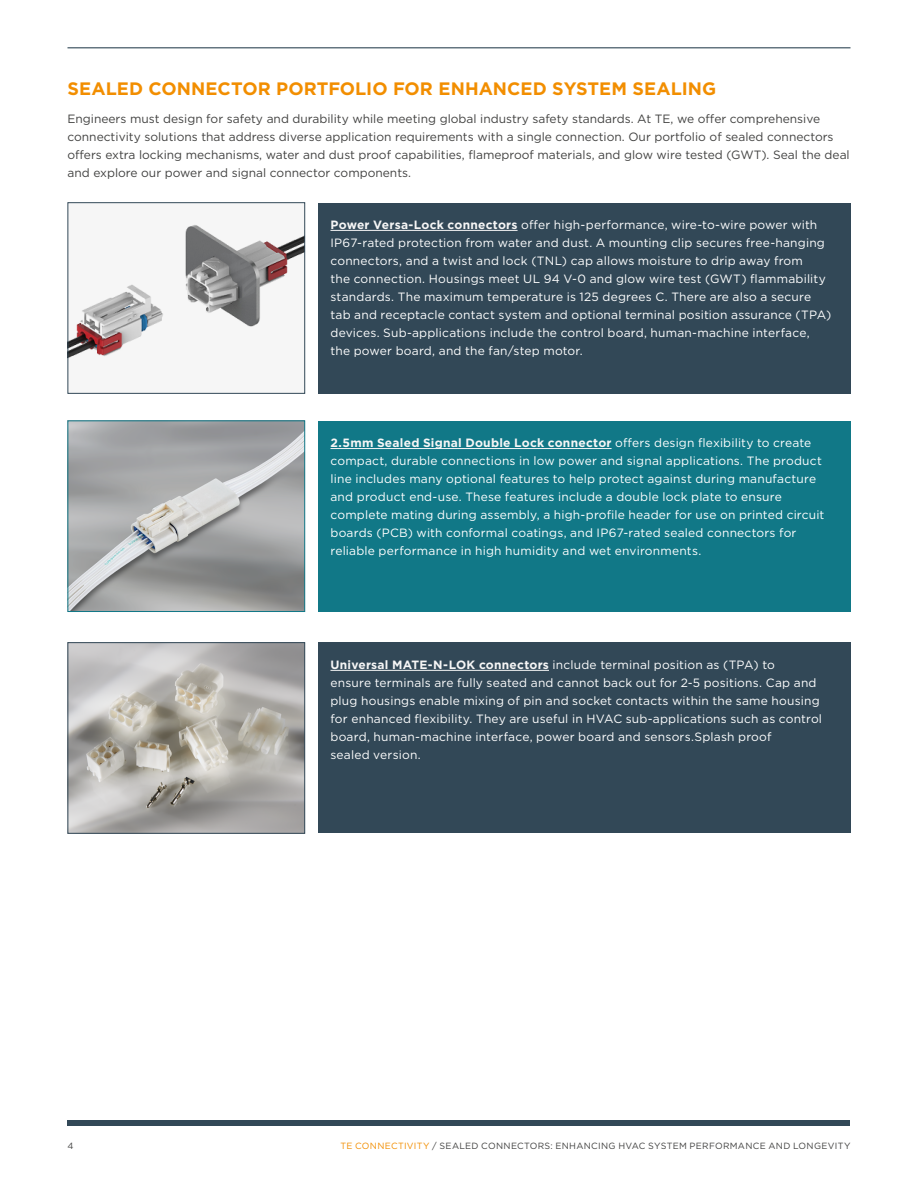
<style>
.page{position:relative;width:918px;height:1188px;background:#fff}
.page>*{position:absolute;margin:0;border:0;box-sizing:border-box;transform-origin:0 0}
.t1{font:700 18px "Gotham";letter-spacing:.005em;color:#f28e00}
.t2{font:12px/18px "Gotham";letter-spacing:.015em;color:#fff}
.t3{font:12px/18px "Gotham";color:#424241}
.t4{font:9px "Gotham";letter-spacing:.03em;color:#424241}
.s1{font-weight:700;color:#f6f6f6}
.s2{color:#f28e00}
</style>
<div class="page">
<hr style="left:68px;top:47px;width:782px;height:1px;background:#324857">
<div style="left:68px;top:1120px;width:782px;height:6px;background:#324857"></div>
<img style="left:70px;top:224px;width:233px;height:134px">
<div style="left:68px;top:202px;width:237px;height:192px;border:1px solid #324857"></div>
<img style="left:70px;top:422px;width:233px;height:188px">
<div style="left:68px;top:420px;width:237px;height:192px;border:1px solid #117887"></div>
<img style="left:70px;top:644px;width:233px;height:188px">
<div style="left:68px;top:642px;width:237px;height:192px;border:1px solid #324857"></div>
<div style="left:318px;top:203px;width:532px;height:190px;background:#324857"></div>
<div style="left:318px;top:421px;width:532px;height:191px;background:#117887"></div>
<div style="left:318px;top:643px;width:532px;height:190px;background:#324857"></div>
<hr style="left:330px;top:230px;width:188px;height:1px;background:#f6f6f6">
<hr style="left:330px;top:448px;width:282px;height:1px;background:#f6f6f6">
<hr style="left:330px;top:670px;width:219px;height:1px;background:#f6f6f6">
<h1 class="t1" style="left:68px;top:77px;width:650px">SEALED CONNECTOR PORTFOLIO FOR ENHANCED SYSTEM SEALING</h1>
<p class="t3" style="left:68px;top:110px;width:784px">Engineers must design for safety and durability while meeting global industry safety standards. At TE, we offer comprehensive connectivity solutions that address diverse application requirements with a single connection. Our portfolio of sealed connectors offers extra locking mechanisms, water and dust proof capabilities, flameproof materials, and glow wire tested (GWT). Seal the deal and explore our power and signal connector components.</p>
<p class="t2" style="left:330px;top:216px;width:502px"><span class="s1">Power Versa-Lock connectors</span> offer high-performance, wire-to-wire power with IP67-rated protection from water and dust. A mounting clip secures free-hanging connectors, and a twist and lock (TNL) cap allows moisture to drip away from<br>the connection. Housings meet UL 94 V-0 and glow wire test (GWT) flammability standards. The maximum temperature is 125 degrees C. There are also a secure tab and receptacle contact system and optional terminal position assurance (TPA) devices. Sub-applications include the control board, human-machine interface, the power board, and the fan/step motor.</p>
<p class="t2" style="left:330px;top:434px;width:495px"><span class="s1">2.5mm Sealed Signal Double Lock connector</span> offers design flexibility to create compact, durable connections in low power and signal applications. The product line includes many optional features to help protect against during manufacture and product end-use. These features include a double lock plate to ensure complete mating during assembly, a high-profile header for use on printed circuit boards (PCB) with conformal coatings, and IP67-rated sealed connectors for reliable performance in high humidity and wet environments.</p>
<p class="t2" style="left:330px;top:656px;width:493px"><span class="s1">Universal MATE-N-LOK connectors</span> include terminal position as (TPA) to<br>ensure terminals are fully seated and cannot back out for 2-5 positions. Cap and plug housings enable mixing of pin and socket contacts within the same housing for enhanced flexibility. They are useful in HVAC sub-applications such as control board, human-machine interface, power board and sensors.Splash proof<br>sealed version.</p>
<p class="t4" style="left:68px;top:1140px;width:8px">4</p>
<p class="t4" style="left:340px;top:1140px;width:512px"><span class="s2">TE CONNECTIVITY</span> / SEALED CONNECTORS: ENHANCING HVAC SYSTEM PERFORMANCE AND LONGEVITY</p>
</div>
